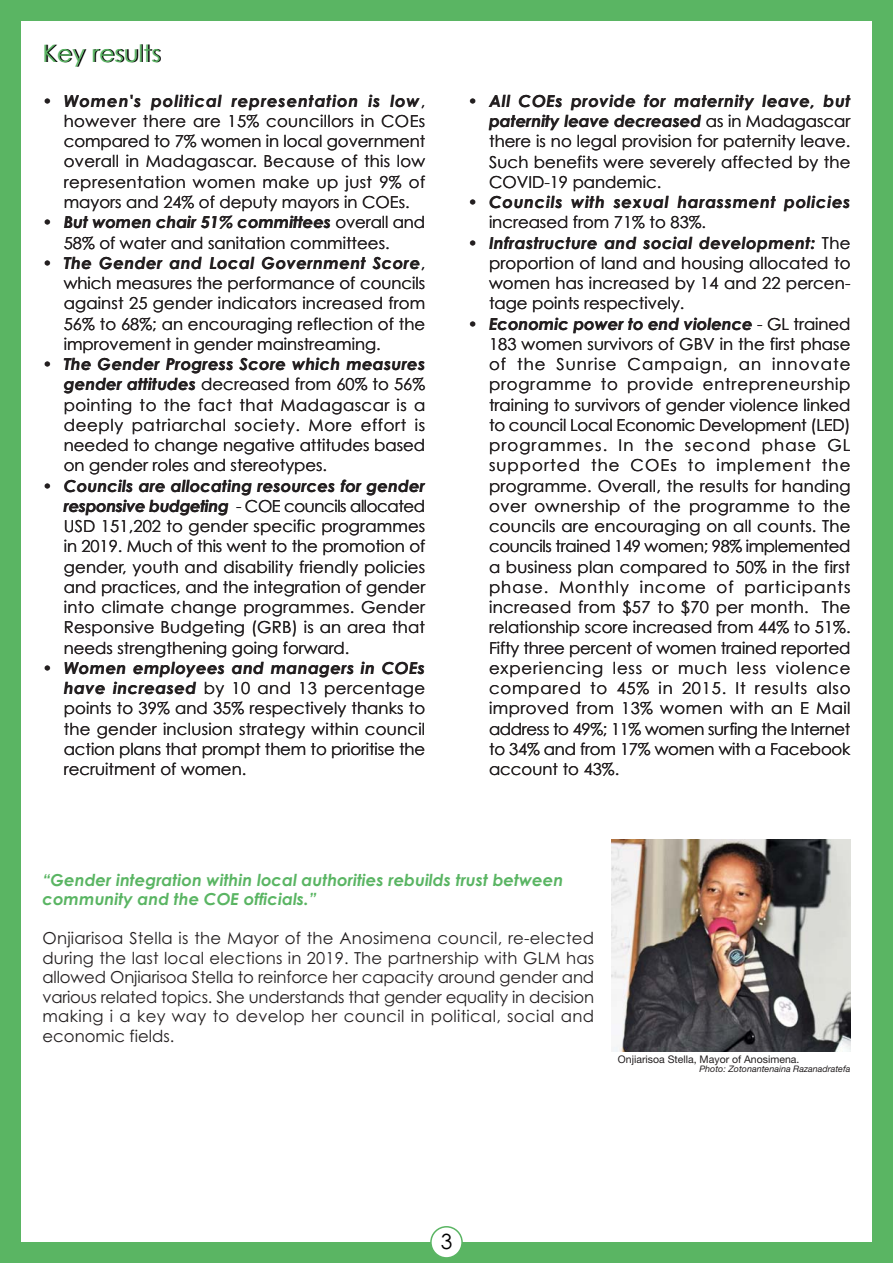
<style>
.page{position:relative;width:893px;height:1263px;background:#5ab563}
.page>*{position:absolute;margin:0;border:0;box-sizing:border-box;transform-origin:0 0}
.t1{font:24px "Century Gothic";color:#000}
.t2{font:21px "Century Gothic";color:#000}
.t3{font:16.5px/20.2px "Century Gothic";color:#231f20;text-align:justify}
.t4{font:italic 700 16.5px/19.5px "Century Gothic";color:#5ab563}
.t5{font:italic 700 16.5px/20.2px "Century Gothic";letter-spacing:.04em;color:#231f20}
.t6{font:10.5px "Helvetica Neue";color:#231f20}
.t7{font:italic 9px "Helvetica Neue";color:#231f20}
.s1{font-weight:700;font-style:italic}
.s2{font-weight:400;font-style:normal}
</style>
<div class="page">
<div style="left:21px;top:21px;width:851px;height:1221px;background:#fff"></div>
<div style="left:430px;top:1226px;width:33px;height:33px;background:#fff;border:2px solid #5ab563;border-radius:50%"></div>
<img style="left:611px;top:839px;width:239px;height:212px">
<h1 class="t1" style="left:44px;top:44px;width:120px">Key results</h1>
<p class="t3" style="left:64px;top:92px;width:363px;text-indent:-21px">• <span class="s1">Women's political representation is low</span>, however there are 15% councillors in COEs compared to 7% women in local government overall in Madagascar. Because of this low representation women make up just 9% of mayors and 24% of deputy mayors in COEs.</p>
<p class="t3" style="left:64px;top:214px;width:363px;text-indent:-21px">• <span class="s1">But women chair 51% committees</span> overall and<br>58% of water and sanitation committees.</p>
<p class="t3" style="left:64px;top:254px;width:363px;text-indent:-21px">• <span class="s1">The Gender and Local Government Score</span>, which measures the performance of councils against 25 gender indicators increased from 56% to 68%; an encouraging reflection of the improvement in gender mainstreaming.</p>
<p class="t3" style="left:64px;top:355px;width:363px;text-indent:-21px">• <span class="s1">The Gender Progress Score which measures gender attitudes</span> decreased from 60% to 56% pointing to the fact that Madagascar is a deeply patriarchal society. More effort is needed to change negative attitudes based on gender roles and stereotypes.</p>
<p class="t3" style="left:64px;top:477px;width:363px;text-indent:-21px">• <span class="s1">Councils are allocating resources for gender responsive budgeting</span> - COE councils allocated USD 151,202 to gender specific programmes in 2019. Much of this went to the promotion of gender, youth and disability friendly policies and practices, and the integration of gender into climate change programmes. Gender Responsive Budgeting (GRB) is an area that needs strengthening going forward.</p>
<p class="t3" style="left:64px;top:659px;width:363px;text-indent:-21px">• <span class="s1">Women employees and managers in COEs have increased</span> by 10 and 13 percentage points to 39% and 35% respectively thanks to the gender inclusion strategy within council action plans that prompt them to prioritise the recruitment of women.</p>
<p class="t3" style="left:489px;top:92px;width:363px;text-indent:-21px">• <span class="s1">All COEs provide for maternity leave, but paternity leave decreased</span> as in Madagascar there is no legal provision for paternity leave.<br>Such benefits were severely affected by the COVID-19 pandemic.</p>
<p class="t5" style="left:489px;top:194px;width:363px;text-indent:-21px"><span class="s2">•</span> Councils with sexual harassment policies <span class="s2">increased from 71% to 83%.</span></p>
<p class="t3" style="left:489px;top:234px;width:363px;text-indent:-21px">• <span class="s1">Infrastructure and social development:</span> The proportion of land and housing allocated to women has increased by 14 and 22 percen&shy;tage points respectively.</p>
<p class="t3" style="left:489px;top:315px;width:363px;text-indent:-21px">• <span class="s1">Economic power to end violence</span> - GL trained 183 women survivors of GBV in the first phase of the Sunrise Campaign, an innovate programme to provide entrepreneurship training to survivors of gender violence linked to council Local Economic Development (LED) programmes. In the second phase GL supported the COEs to implement the programme. Overall, the results for handing over ownership of the programme to the councils are encouraging on all counts. The councils trained 149 women; 98% implemented a business plan compared to 50% in the first phase. Monthly income of participants increased from $57 to $70 per month. The relationship score increased from 44% to 51%.<br>Fifty three percent of women trained reported experiencing less or much less violence compared to 45% in 2015. It results also improved from 13% women with an E Mail address to 49%; 11% women surfing the Internet to 34% and from 17% women with a Facebook account to 43%.</p>
<p class="t4" style="left:43px;top:872px;width:522px">“Gender integration within local authorities rebuilds trust between community and the COE officials.”</p>
<p class="t3" style="left:43px;top:930px;width:553px;line-height:19.5px">Onjiarisoa Stella is the Mayor of the Anosimena council, re-elected during the last local elections in 2019. The partnership with GLM has allowed Onjiarisoa Stella to reinforce her capacity around gender and various related topics. She understands that gender equality in decision making i a key way to develop her council in political, social and economic fields.</p>
<p class="t6" style="left:618px;top:1055px;width:183px">Onjiarisoa Stella, Mayor of Anosimena.</p>
<p class="t7" style="left:699px;top:1065px;width:153px">Photo: Zotonantenaina Razanadratefa</p>
<p class="t2" style="left:441px;top:1234px;width:13px">3</p>
</div>
